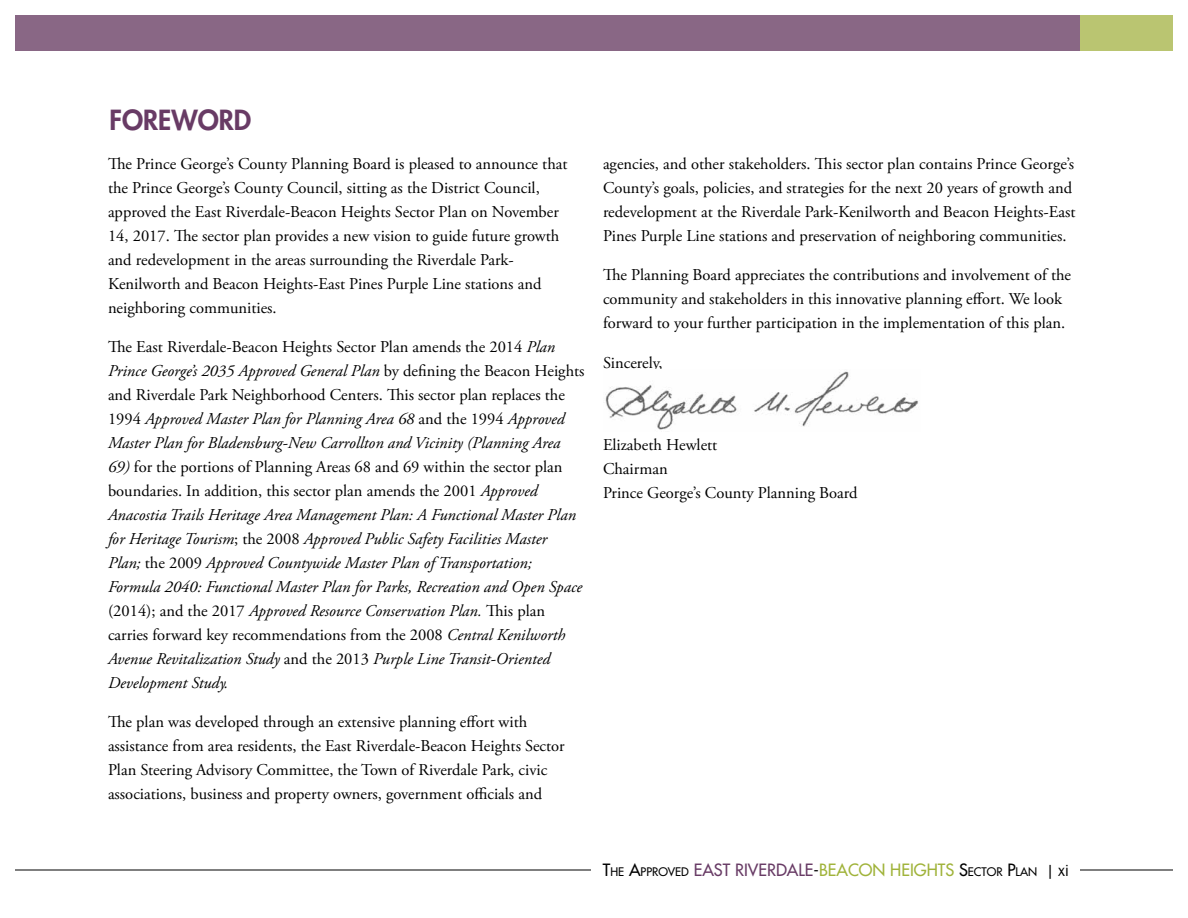
<style>
.page{position:relative;width:1188px;height:918px;background:#fff}
.page>*{position:absolute;margin:0;border:0;box-sizing:border-box;transform-origin:0 0}
.t1{font:800 27px "Futura Std";color:#683b65}
.t2{font:16.5px/24px "Adobe Garamond Pro";color:#000}
.t3{font:italic 16.5px/24px "Adobe Garamond Pro";color:#000}
.t4{font:500 11.55px "Futura Std";color:#000}
.s1{font-style:italic}
.s2{font-style:normal}
.s3{font-size:16.5px}
.s4{font-size:16.5px;color:#683b65}
.s5{font-size:16.5px;color:#a0b33a}
.s6{font-family:"Franklin Gothic";font-weight:400;font-size:16.5px}
</style>
<div class="page">
<hr style="left:1080px;top:870px;width:93px;height:1px;background:#000">
<hr style="left:15px;top:870px;width:697px;height:1px;background:#000">
<div style="left:592px;top:847px;width:488px;height:45px;background:#fff"></div>
<div style="left:15px;top:15px;width:1158px;height:36px;background:#896785"></div>
<div style="left:1080px;top:15px;width:93px;height:36px;background:#bac571"></div>
<img style="left:605px;top:371px;width:313px;height:59px">
<h1 class="t1" style="left:110px;top:103px;width:143px">FOREWORD</h1>
<p class="t2" style="left:108px;top:153px;width:461px">The Prince George’s County Planning Board is pleased to announce that the Prince George’s County Council, sitting as the District Council, approved the East Riverdale-Beacon Heights Sector Plan on November 14, 2017. The sector plan provides a new vision to guide future growth and redevelopment in the areas surrounding the Riverdale Park-Kenilworth and Beacon Heights-East Pines Purple Line stations and neighboring communities.</p>
<p class="t2" style="left:108px;top:336px;width:478px">The East Riverdale-Beacon Heights Sector Plan amends the 2014 <span class="s1">Plan Prince George’s 2035 Approved General Plan</span> by defining the Beacon Heights and Riverdale Park Neighborhood Centers. This sector plan replaces the 1994 <span class="s1">Approved Master Plan for Planning Area 68</span> and the 1994 <span class="s1">Approved Master Plan for Bladensburg-New Carrollton and Vicinity (Planning Area</span></p>
<p class="t3" style="left:108px;top:456px;width:476px">69) <span class="s2">for the portions of Planning Areas 68 and 69 within the sector plan boundaries. In addition, this sector plan amends the 2001</span> Approved Anacostia Trails Heritage Area Management Plan: A Functional Master Plan for Heritage Tourism<span class="s2">; the 2008</span> Approved Public Safety Facilities Master Plan; <span class="s2">the 2009</span> Approved Countywide Master Plan of Transportation; Formula 2040: Functional Master Plan for Parks, Recreation and Open Space <span class="s2">(2014); and the 2017</span> Approved Resource Conservation Plan. <span class="s2">This plan carries forward key recommendations from the 2008</span> Central Kenilworth Avenue Revitalization Study <span class="s2">and the 2013</span> Purple Line Transit-Oriented Development Study.</p>
<p class="t2" style="left:108px;top:711px;width:458px">The plan was developed through an extensive planning effort with assistance from area residents, the East Riverdale-Beacon Heights Sector Plan Steering Advisory Committee, the Town of Riverdale Park, civic associations, business and property owners, government officials and</p>
<p class="t2" style="left:603px;top:153px;width:474px">agencies, and other stakeholders. This sector plan contains Prince George’s County’s goals, policies, and strategies for the next 20 years of growth and redevelopment at the Riverdale Park-Kenilworth and Beacon Heights-East Pines Purple Line stations and preservation of neighboring communities.</p>
<p class="t2" style="left:603px;top:264px;width:470px">The Planning Board appreciates the contributions and involvement of the community and stakeholders in this innovative planning effort. We look forward to your further participation in the implementation of this plan.</p>
<p class="t2" style="left:603px;top:351px;width:61px">Sincerely,</p>
<p class="t2" style="left:603px;top:433px;width:256px">Elizabeth Hewlett<br>Chairman<br>Prince George’s County Planning Board</p>
<p class="t4" style="left:603px;top:865px;width:468px"><span class="s3">T</span>HE <span class="s3">A</span>PPROVED <span class="s4">EAST RIVERDALE</span><span class="s3">-</span><span class="s5">BEACON HEIGHTS</span> <span class="s3">S</span>ECTOR <span class="s3">P</span>LAN <span class="s6">| xi</span></p>
</div>
